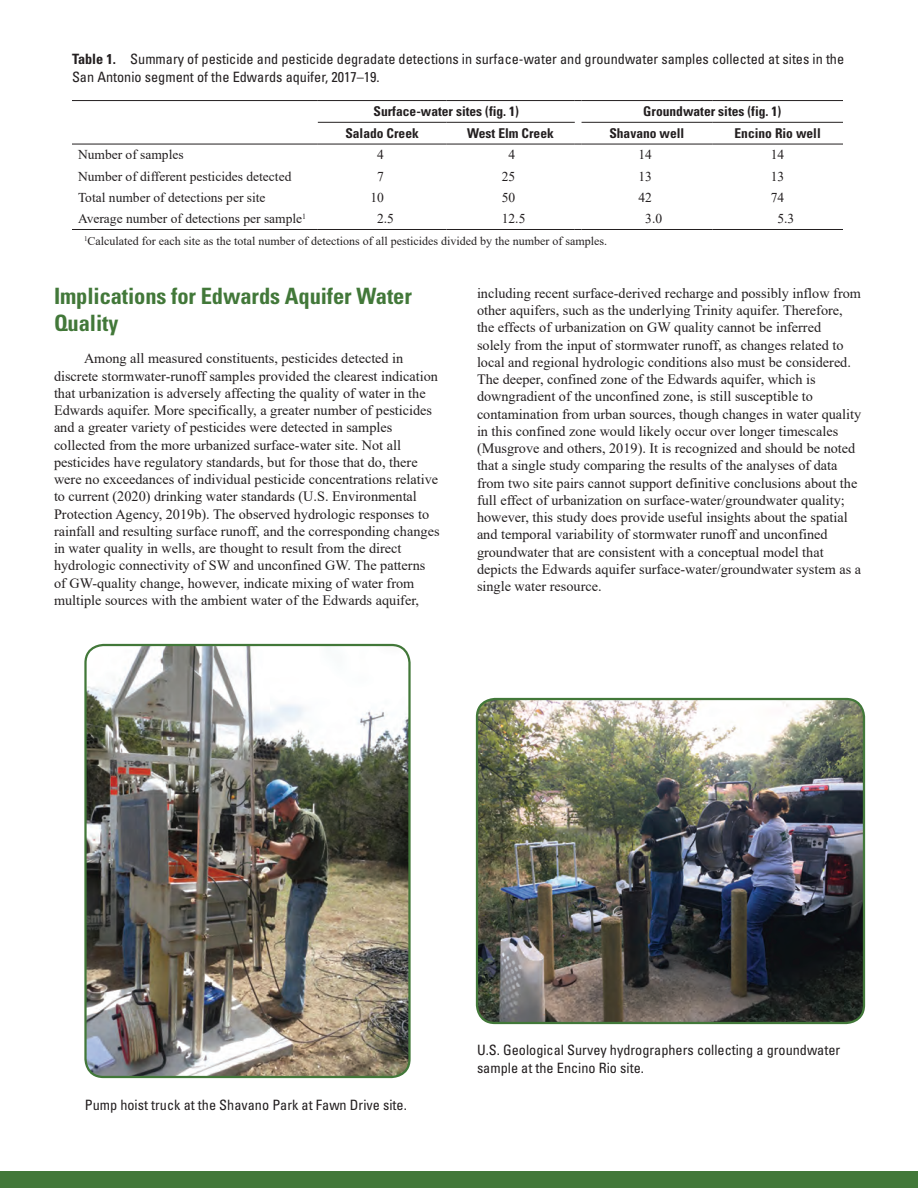
<style>
.page{position:relative;width:918px;height:1188px;background:#fff}
.page>*{position:absolute;margin:0;border:0;box-sizing:border-box;transform-origin:0 0}
.Heading_1{font:700 condensed 22.5px/27px "Univers";letter-spacing:-.005em;color:#427839}
.Body_Text{font:14.25px/17.2px "Times New Roman";color:#231f20}
.TableTitle{font:condensed 14.25px/18px "Univers";color:#231f20}
.FigureCaption{font:condensed 14.25px/18px "Univers";color:#231f20}
.TableCellBody{font:13.5px "Times New Roman";color:#231f20}
.TableCellHeading{font:700 condensed 13.5px "Univers";color:#231f20}
.TableCellDecAlign{font:13.5px "Times New Roman";color:#231f20}
.TableFootnote{font:12px "Times New Roman";color:#231f20}
.s1{font-weight:700}
</style>
<div class="page">
<div style="left:0;top:1172px;width:918px;height:16px;background:#427839"></div>
<hr style="left:72px;top:100px;width:246px;height:1px;background:#231f20">
<hr style="left:318px;top:100px;width:128px;height:1px;background:#231f20">
<hr style="left:446px;top:100px;width:129px;height:1px;background:#231f20">
<hr style="left:582px;top:100px;width:130px;height:1px;background:#231f20">
<hr style="left:712px;top:100px;width:131px;height:1px;background:#231f20">
<hr style="left:72px;top:144px;width:246px;height:1px;background:#231f20">
<hr style="left:318px;top:144px;width:128px;height:1px;background:#231f20">
<hr style="left:446px;top:144px;width:129px;height:1px;background:#231f20">
<hr style="left:582px;top:144px;width:130px;height:1px;background:#231f20">
<hr style="left:712px;top:144px;width:131px;height:1px;background:#231f20">
<hr style="left:318px;top:122px;width:128px;height:1px;background:#231f20">
<hr style="left:446px;top:122px;width:129px;height:1px;background:#231f20">
<hr style="left:582px;top:122px;width:130px;height:1px;background:#231f20">
<hr style="left:712px;top:122px;width:131px;height:1px;background:#231f20">
<hr style="left:72px;top:229px;width:246px;height:1px;background:#231f20">
<hr style="left:318px;top:229px;width:128px;height:1px;background:#231f20">
<hr style="left:446px;top:229px;width:129px;height:1px;background:#231f20">
<hr style="left:582px;top:229px;width:130px;height:1px;background:#231f20">
<hr style="left:712px;top:229px;width:131px;height:1px;background:#231f20">
<img style="left:86px;top:645px;width:323px;height:432px">
<div style="left:84px;top:644px;width:327px;height:434px;border:2px solid #427839;border-radius:18px"></div>
<img style="left:477px;top:699px;width:387px;height:324px">
<div style="left:476px;top:698px;width:389px;height:326px;border:2px solid #427839;border-radius:18px"></div>
<p class="TableTitle" style="left:72px;top:50px;width:774px"><span class="s1">Table 1.</span> Summary of pesticide and pesticide degradate detections in surface-water and groundwater samples collected at sites in the<br>San Antonio segment of the Edwards aquifer, 2017–19.</p>
<p class="TableCellHeading" style="left:374px;top:103px;width:147px">Surface-water sites (fig. 1)</p>
<p class="TableCellHeading" style="left:643px;top:103px;width:139px">Groundwater sites (fig. 1)</p>
<p class="TableCellHeading" style="left:345px;top:125px;width:75px">Salado Creek</p>
<p class="TableCellHeading" style="left:467px;top:125px;width:88px">West Elm Creek</p>
<p class="TableCellHeading" style="left:609px;top:125px;width:77px">Shavano well</p>
<p class="TableCellHeading" style="left:735px;top:125px;width:88px">Encino Rio well</p>
<p class="TableCellBody" style="left:78px;top:145px;width:107px">Number of samples</p>
<p class="TableCellDecAlign" style="left:377px;top:145px;width:8px">4</p>
<p class="TableCellDecAlign" style="left:509px;top:145px;width:8px">4</p>
<p class="TableCellDecAlign" style="left:639px;top:145px;width:15px">14</p>
<p class="TableCellDecAlign" style="left:771px;top:145px;width:15px">14</p>
<p class="TableCellBody" style="left:78px;top:167px;width:215px">Number of different pesticides detected</p>
<p class="TableCellDecAlign" style="left:377px;top:167px;width:8px">7</p>
<p class="TableCellDecAlign" style="left:502px;top:167px;width:15px">25</p>
<p class="TableCellDecAlign" style="left:639px;top:167px;width:15px">13</p>
<p class="TableCellDecAlign" style="left:771px;top:167px;width:15px">13</p>
<p class="TableCellBody" style="left:78px;top:188px;width:189px">Total number of detections per site</p>
<p class="TableCellDecAlign" style="left:370px;top:188px;width:15px">10</p>
<p class="TableCellDecAlign" style="left:502px;top:188px;width:15px">50</p>
<p class="TableCellDecAlign" style="left:639px;top:188px;width:15px">42</p>
<p class="TableCellDecAlign" style="left:771px;top:188px;width:15px">74</p>
<p class="TableCellBody" style="left:78px;top:209px;width:230px">Average number of detections per sample<sup>1</sup></p>
<p class="TableCellDecAlign" style="left:377px;top:209px;width:18px">2.5</p>
<p class="TableCellDecAlign" style="left:502px;top:209px;width:25px">12.5</p>
<p class="TableCellDecAlign" style="left:645px;top:209px;width:18px">3.0</p>
<p class="TableCellDecAlign" style="left:778px;top:209px;width:18px">5.3</p>
<p class="TableFootnote" style="left:84px;top:232px;width:525px"><sup>1</sup>Calculated for each site as the total number of detections of all pesticides divided by the number of samples.</p>
<p class="Heading_1" style="left:54px;top:283px;width:359px">Implications for Edwards Aquifer Water<br>Quality</p>
<p class="Body_Text" style="left:54px;top:350px;width:387px;text-indent:30px">Among all measured constituents, pesticides detected in discrete stormwater-runoff samples provided the clearest indication that urbanization is adversely affecting the quality of water in the Edwards aquifer. More specifically, a greater number of pesticides and a greater variety of pesticides were detected in samples collected from the more urbanized surface-water site. Not all pesticides have regulatory standards, but for those that do, there were no exceedances of individual pesticide concentrations relative to current (2020) drinking water standards (U.S. Environmental Protection Agency, 2019b). The observed hydrologic responses to rainfall and resulting surface runoff, and the corresponding changes in water quality in wells, are thought to result from the direct hydrologic connectivity of SW and unconfined GW. The patterns of GW-quality change, however, indicate mixing of water from multiple sources with the ambient water of the Edwards aquifer,</p>
<p class="Body_Text" style="left:477px;top:284px;width:386px">including recent surface-derived recharge and possibly inflow from other aquifers, such as the underlying Trinity aquifer. Therefore, the effects of urbanization on GW quality cannot be inferred<br>solely from the input of stormwater runoff, as changes related to local and regional hydrologic conditions also must be considered.<br>The deeper, confined zone of the Edwards aquifer, which is downgradient of the unconfined zone, is still susceptible to contamination from urban sources, though changes in water quality in this confined zone would likely occur over longer timescales (Musgrove and others, 2019). It is recognized and should be noted that a single study comparing the results of the analyses of data from two site pairs cannot support definitive conclusions about the full effect of urbanization on surface-water/groundwater quality; however, this study does provide useful insights about the spatial and temporal variability of stormwater runoff and unconfined groundwater that are consistent with a conceptual model that depicts the Edwards aquifer surface-water/groundwater system as a single water resource.</p>
<p class="FigureCaption" style="left:85px;top:1096px;width:324px">Pump hoist truck at the Shavano Park at Fawn Drive site.</p>
<p class="FigureCaption" style="left:477px;top:1041px;width:365px">U.S. Geological Survey hydrographers collecting a groundwater sample at the Encino Rio site.</p>
</div>
